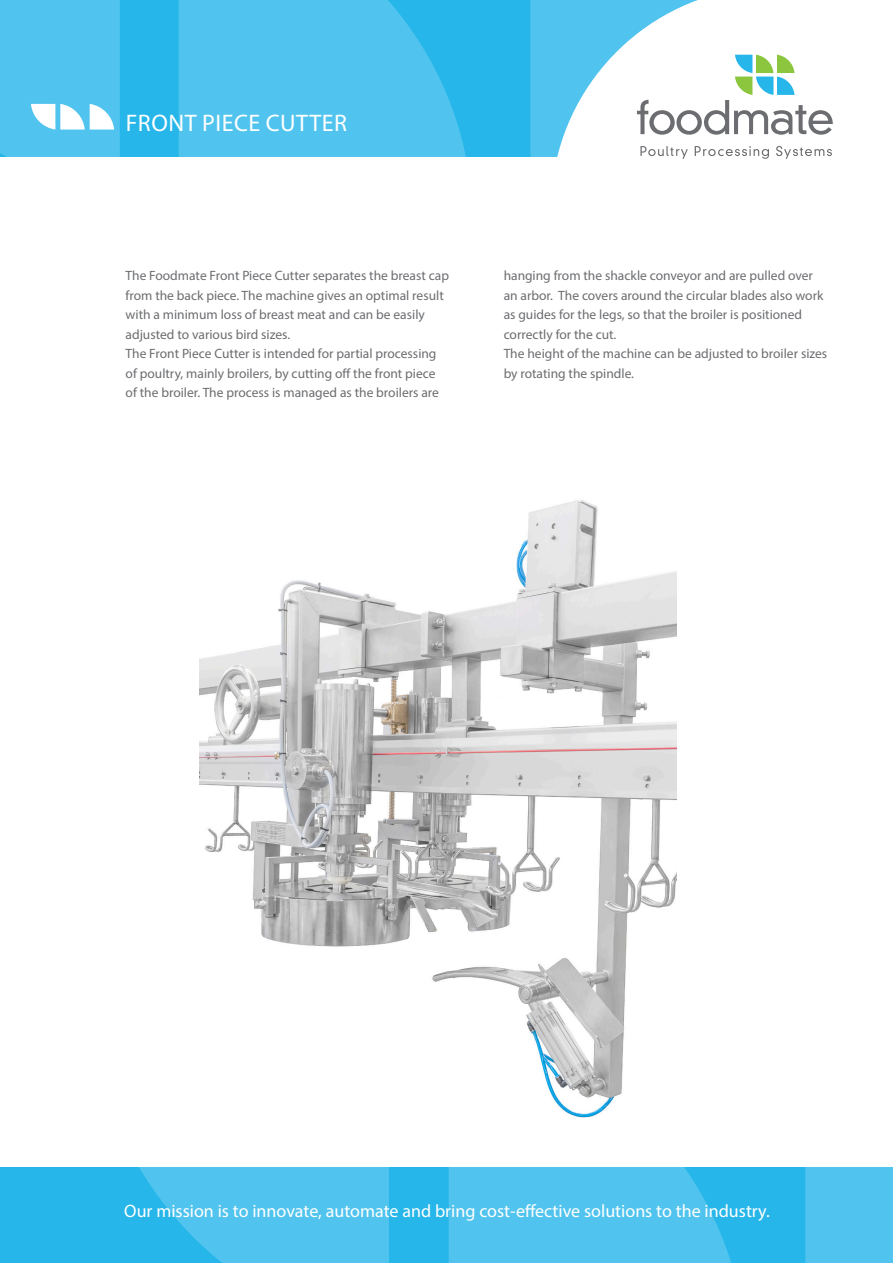
<style>
.page{position:relative;width:893px;height:1263px;background:#fff}
.page>*{position:absolute;margin:0;border:0;box-sizing:border-box;transform-origin:0 0}
.t1{font:24px "Myriad Pro";letter-spacing:.02em;color:#fff}
.t2{font:18px "Myriad Pro";color:#fff}
.t3{font:13.5px/19.5px "Myriad Pro";color:#6c6d70}
</style>
<div class="page">
<div style="left:0;top:0;width:893px;height:157px;background:#26b6ea"></div>
<svg style="left:179px;top:0;width:287px;height:157px;fill:#50c4ee"></svg>
<div style="left:530px;top:0;width:22px;height:157px;background:#50c4ee"></div>
<svg style="left:552px;top:0;width:341px;height:157px;fill:#fff"></svg>
<img style="left:199px;top:500px;width:477px;height:618px">
<div style="left:0;top:1167px;width:893px;height:96px;background:#26b6ea"></div>
<div style="left:449px;top:1167px;width:282px;height:96px;background:#50c4ee"></div>
<svg style="left:139px;top:1167px;width:250px;height:96px"></svg>
<div style="left:805px;top:1167px;width:88px;height:96px;background:#50c4ee"></div>
<svg style="left:637px;top:55px;width:196px;height:80px"></svg>
<svg style="left:640px;top:146px;width:48px;height:13px"></svg>
<svg style="left:695px;top:146px;width:74px;height:13px"></svg>
<svg style="left:776px;top:146px;width:56px;height:13px"></svg>
<svg style="left:0;top:0;width:120px;height:157px"></svg>
<p class="t1" style="left:126px;top:108px;width:223px">FRONT PIECE CUTTER</p>
<p class="t3" style="left:126px;top:266px;width:325px">The Foodmate Front Piece Cutter separates the breast cap from the back piece. The machine gives an optimal result with a minimum loss of breast meat and can be easily adjusted to various bird sizes.</p>
<p class="t3" style="left:126px;top:344px;width:315px">The Front Piece Cutter is intended for partial processing of poultry, mainly broilers, by cutting off the front piece of the broiler. The process is managed as the broilers are</p>
<p class="t3" style="left:504px;top:266px;width:321px">hanging from the shackle conveyor and are pulled over an arbor. The covers around the circular blades also work as guides for the legs, so that the broiler is positioned correctly for the cut.</p>
<p class="t3" style="left:504px;top:344px;width:325px">The height of the machine can be adjusted to broiler sizes by rotating the spindle.</p>
<p class="t2" style="left:124px;top:1199px;width:647px">Our mission is to innovate, automate and bring cost-effective solutions to the industry.</p>
</div>
